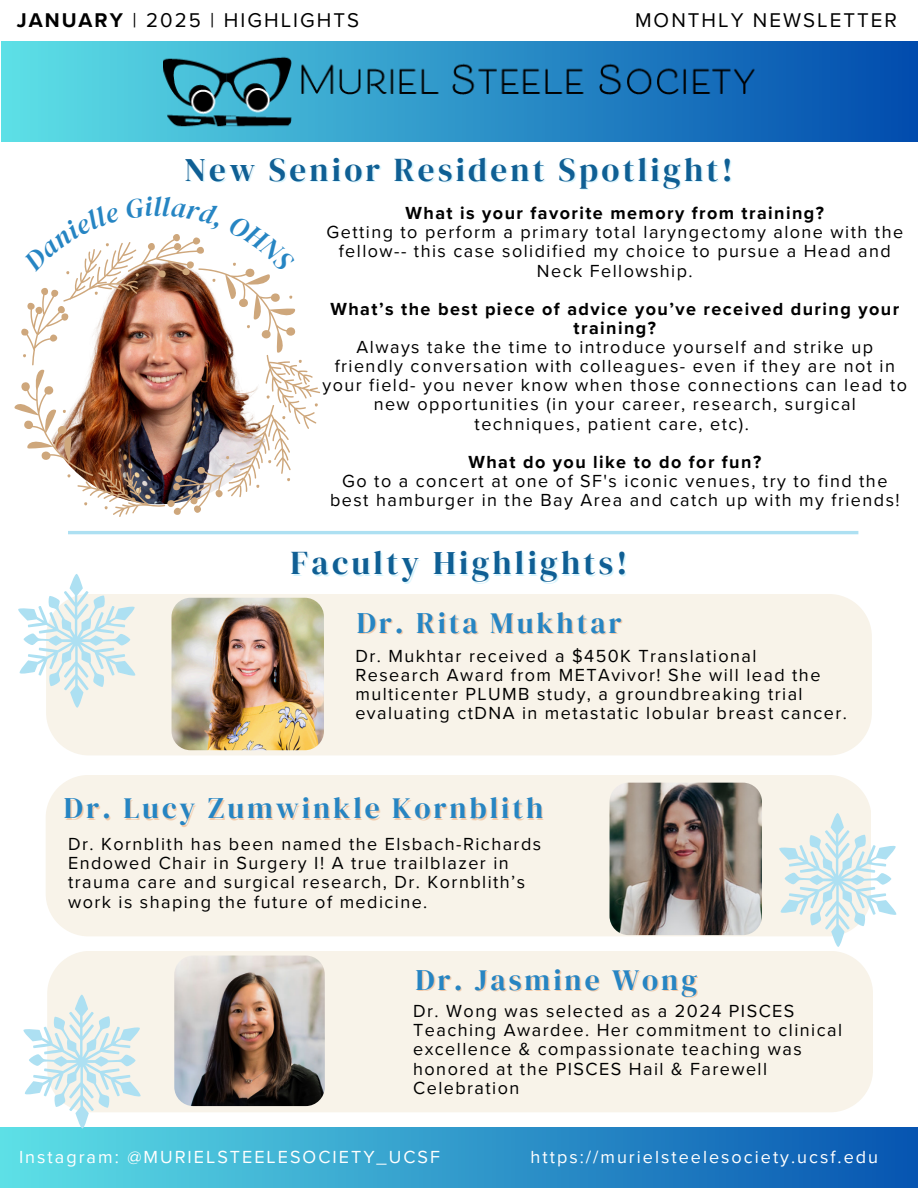
<style>
.page{position:relative;width:918px;height:1188px;background:#fff}
.page>*{position:absolute;margin:0;border:0;box-sizing:border-box;transform-origin:0 0}
.t1{font:33px "DM Serif Display";letter-spacing:.1em;color:#0f5f94}
.t2{font:29.55px "DM Serif Display";letter-spacing:.1em;color:#2685c3}
.t3{font:20.55px "Proxima Nova";letter-spacing:.1em;color:#000}
.t4{font:18px/19.2px "Proxima Nova";letter-spacing:.08em;color:#000;text-align:center}
.t5{font:700 18px/19.2px "Proxima Nova";letter-spacing:.08em;color:#000;text-align:center}
.t6{font:18px "Proxima Nova";letter-spacing:.11em;color:#fff}
.s1{font-weight:700}
</style>
<div class="page">
<div style="left:0;top:1128px;width:918px;height:60px;background:linear-gradient(to right,#5de0e6,#0754b1)"></div>
<div style="left:1px;top:42px;width:917px;height:100px;background:linear-gradient(to right,#5de0e6,#014bad)"></div>
<img style="left:164px;top:48px;width:591px;height:87px">
<div style="left:46px;top:775px;width:825px;height:161px;background:#f8f3e9"></div>
<div style="left:46px;top:594px;width:826px;height:161px;background:#f8f3e9"></div>
<svg style="left:18px;top:574px;width:118px;height:134px"></svg>
<div style="left:47px;top:951px;width:826px;height:161px;background:#f8f3e9"></div>
<svg style="left:22px;top:995px;width:120px;height:133px"></svg>
<svg style="left:778px;top:813px;width:119px;height:134px"></svg>
<img style="left:172px;top:598px;width:152px;height:152px;border-radius:19px">
<img style="left:174px;top:956px;width:151px;height:150px;border-radius:19px">
<img style="left:610px;top:783px;width:152px;height:152px;border-radius:19px">
<hr style="left:68px;top:531px;width:790px;height:3px;background:#ade0f2">
<img style="left:14px;top:234px;width:306px;height:283px">
<p class="t3" style="left:17px;top:8px;width:344px"><span class="s1">JANUARY</span> | 2025 | HIGHLIGHTS</p>
<p class="t3" style="left:635px;top:8px;width:263px">MONTHLY NEWSLETTER</p>
<p class="t1" style="left:184px;top:146px;width:550px">New Senior Resident Spotlight!</p>
<p class="t5" style="left:406px;top:204px;width:420px">What is your favorite memory from training?</p>
<p class="t4" style="left:327px;top:223px;width:578px">Getting to perform a primary total laryngectomy alone with the fellow-- this case solidified my choice to pursue a Head and<br>Neck Fellowship.</p>
<p class="t5" style="left:330px;top:300px;width:570px">What’s the best piece of advice you’ve received during your training?</p>
<p class="t4" style="left:323px;top:338px;width:586px">Always take the time to introduce yourself and strike up friendly conversation with colleagues- even if they are not in your field- you never know when those connections can lead to new opportunities (in your career, research, surgical techniques, patient care, etc).</p>
<p class="t5" style="left:468px;top:453px;width:294px">What do you like to do for fun?</p>
<p class="t4" style="left:330px;top:472px;width:571px">Go to a concert at one of SF's iconic venues, try to find the best hamburger in the Bay Area and catch up with my friends!</p>
<p class="t1" style="left:291px;top:540px;width:338px">Faculty Highlights!</p>
<h2 class="t2" style="left:357px;top:602px;width:266px">Dr. Rita Mukhtar</h2>
<p class="t4" style="left:355px;top:646px;width:493px;text-align:left">Dr. Mukhtar received a $450K Translational<br>Research Award from METAvivor! She will lead the multicenter PLUMB study, a groundbreaking trial evaluating ctDNA in metastatic lobular breast cancer.</p>
<p class="t2" style="left:64px;top:788px;width:481px">Dr. Lucy Zumwinkle Kornblith</p>
<p class="t4" style="left:68px;top:835px;width:475px;text-align:left">Dr. Kornblith has been named the Elsbach-Richards Endowed Chair in Surgery I! A true trailblazer in trauma care and surgical research, Dr. Kornblith’s work is shaping the future of medicine.</p>
<h3 class="t2" style="left:416px;top:959px;width:283px">Dr. Jasmine Wong</h3>
<p class="t4" style="left:413px;top:1002px;width:430px;text-align:left">Dr. Wong was selected as a 2024 PISCES Teaching Awardee. Her commitment to clinical excellence &amp; compassionate teaching was honored at the PISCES Hail &amp; Farewell Celebration</p>
<p class="t6" style="left:19px;top:1147px;width:422px">Instagram: @MURIELSTEELESOCIETY_UCSF</p>
<p class="t6" style="left:531px;top:1147px;width:349px">https://murielsteelesociety.ucsf.edu</p>
</div>
